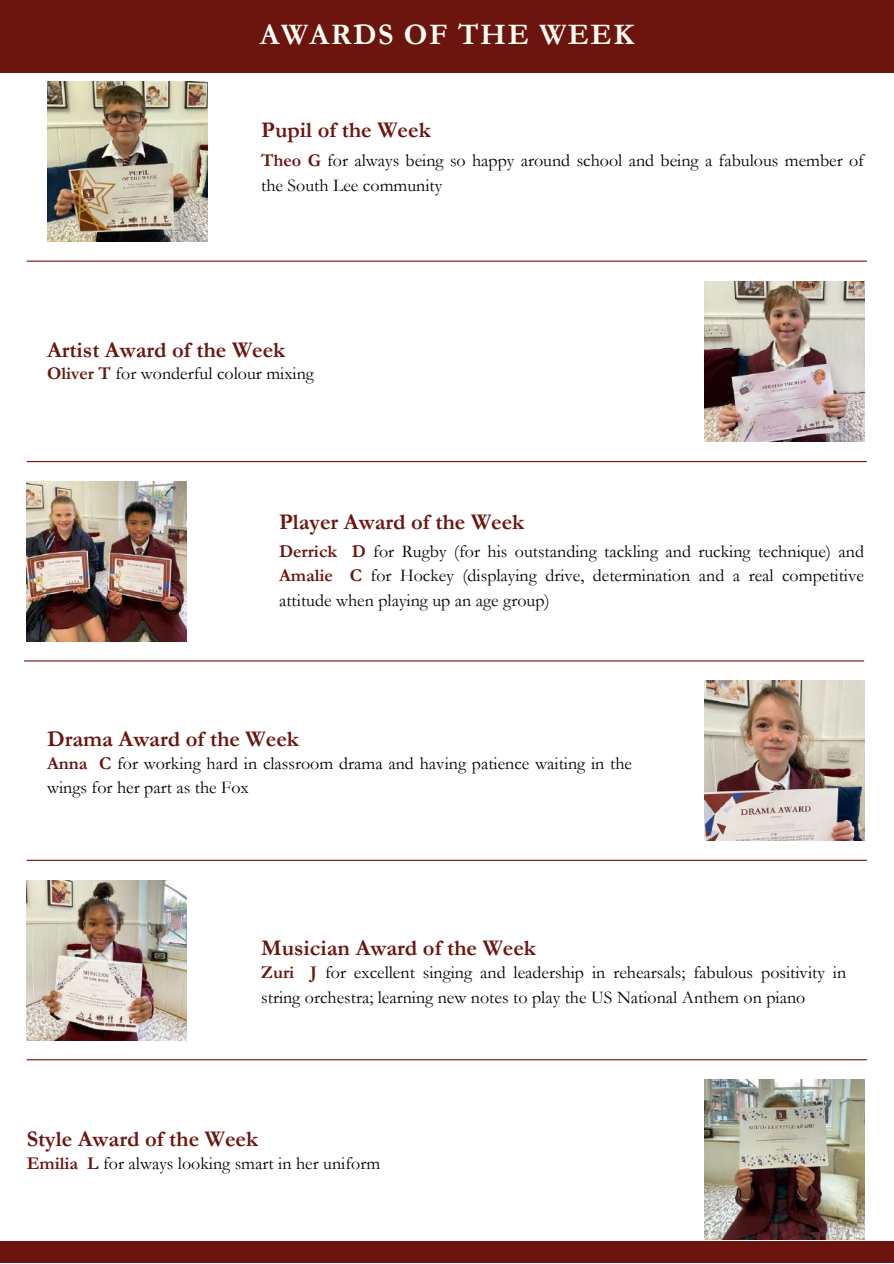
<style>
.page{position:relative;width:894px;height:1264px;background:#fff}
.page>*{position:absolute;margin:0;border:0;box-sizing:border-box;transform-origin:0 0}
.t1{font:700 30px "Garamond";letter-spacing:.05em;color:#fffff6}
.t2{font:700 22.5px "Garamond";color:#6b150e}
.t3{font:18px/24.8px "Garamond";color:#010101;text-align:justify}
.t4{font:18px/24.8px "Garamond";color:#000}
.s1{font-weight:700;color:#6b150e}
</style>
<div class="page">
<div style="left:0;top:1241px;width:893px;height:22px;background:#6b150e"></div>
<div style="left:0;top:0;width:893px;height:72px;background:#6b150e"></div>
<img style="left:47px;top:81px;width:160px;height:160px">
<hr style="left:27px;top:260px;width:839px;height:2px;background:#6b150e">
<hr style="left:27px;top:461px;width:839px;height:1px;background:#6b150e">
<hr style="left:24px;top:660px;width:839px;height:1px;background:#6b150e">
<hr style="left:27px;top:859px;width:839px;height:1px;background:#6b150e">
<hr style="left:27px;top:1059px;width:839px;height:1px;background:#6b150e">
<img style="left:704px;top:282px;width:159px;height:160px">
<img style="left:27px;top:481px;width:160px;height:160px">
<img style="left:704px;top:680px;width:159px;height:160px">
<img style="left:27px;top:880px;width:160px;height:160px">
<img style="left:704px;top:1079px;width:159px;height:160px">
<h1 class="t1" style="left:260px;top:18px;width:375px">AWARDS OF THE WEEK</h1>
<p class="t2" style="left:261px;top:117px;width:171px">Pupil of the Week</p>
<p class="t4" style="left:261px;top:148px;width:604px"><span class="s1">Theo G</span> for always being so happy around school and being a fabulous member of the South Lee community</p>
<p class="t2" style="left:47px;top:337px;width:239px">Artist Award of the Week</p>
<p class="t4" style="left:47px;top:362px;width:268px"><span class="s1">Oliver T</span> for wonderful colour mixing</p>
<p class="t2" style="left:279px;top:510px;width:246px">Player Award of the Week</p>
<p class="t3" style="left:279px;top:539px;width:586px"><span class="s1">Derrick D</span> for Rugby (for his outstanding tackling and rucking technique) and <span class="s1">Amalie C</span> for Hockey (displaying drive, determination and a real competitive attitude when playing up an age group)</p>
<p class="t2" style="left:47px;top:726px;width:253px">Drama Award of the Week</p>
<p class="t4" style="left:47px;top:750px;width:586px"><span class="s1">Anna C</span> for working hard in classroom drama and having patience waiting in the wings for her part as the Fox</p>
<p class="t2" style="left:261px;top:935px;width:276px">Musician Award of the Week</p>
<p class="t3" style="left:261px;top:960px;width:586px"><span class="s1">Zuri J</span> for excellent singing and leadership in rehearsals; fabulous positivity in string orchestra; learning new notes to play the US National Anthem on piano</p>
<p class="t2" style="left:27px;top:1126px;width:233px">Style Award of the Week</p>
<p class="t4" style="left:27px;top:1151px;width:355px"><span class="s1">Emilia L</span> for always looking smart in her uniform</p>
</div>
